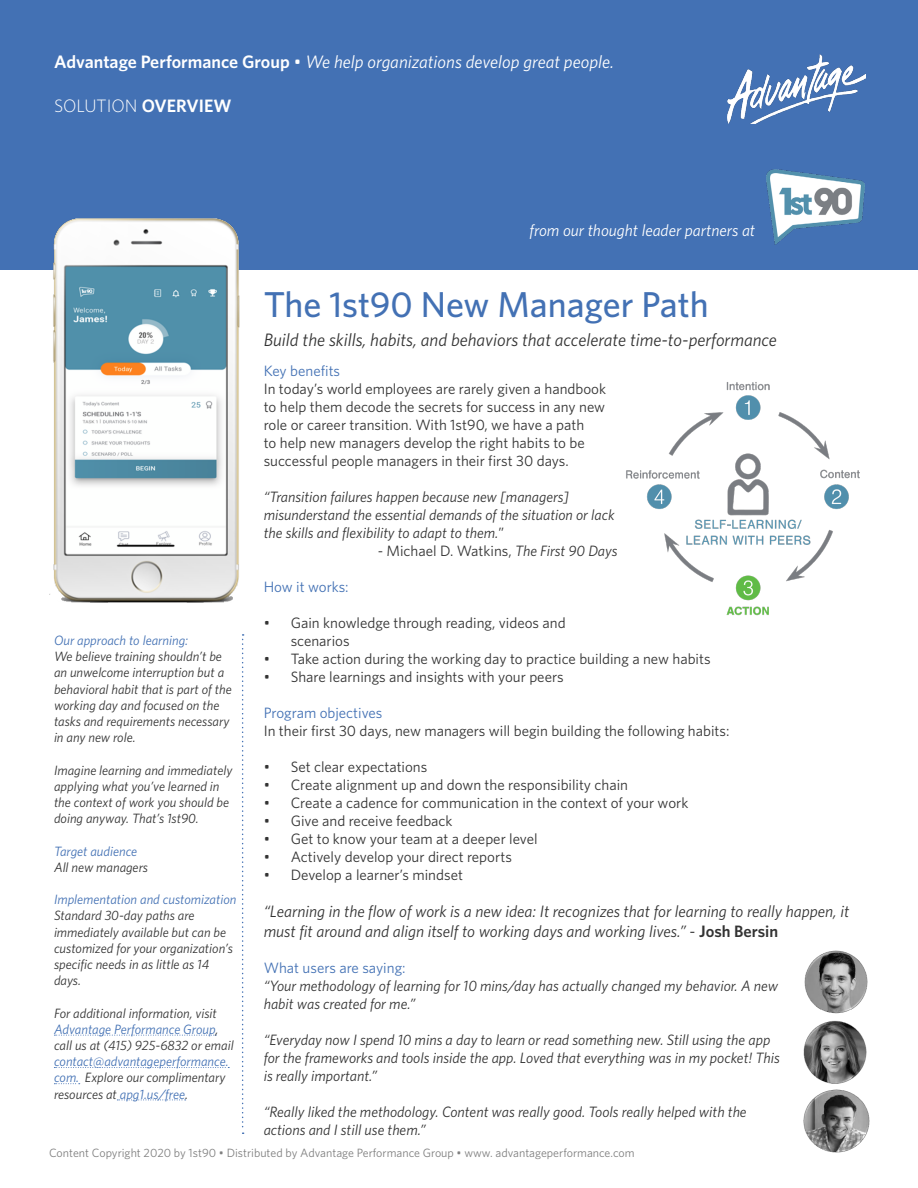
<style>
.page{position:relative;width:918px;height:1188px;background:#fff}
.page>*{position:absolute;margin:0;border:0;box-sizing:border-box;transform-origin:0 0}
.t1{font:500 36px "Whitney";color:#4371b4}
.t2{font:italic 18px "Whitney";color:#333}
.t3{font:italic 18px "Whitney";color:#fff}
.t4{font:300 18px "Whitney";color:#fff}
.t5{font:italic 16.5px/19.8px "Whitney";color:#333}
.t6{font:italic 16.5px "Whitney";color:#fff}
.t7{font:15px/18px "Whitney";color:#333}
.t8{font:italic 15px/18px "Whitney";color:#333}
.t9{font:15px "Whitney";color:#4371b4}
.t10{font:italic 13.5px/16.2px "Whitney";color:#333}
.t11{font:italic 13.5px/16.2px "Whitney";color:#4371b4}
.t12{font:12px "Whitney";color:#808080}
.s1{font-weight:600;font-style:normal}
.s2{font-style:normal}
.s3{font-weight:600}
.s4{font-style:italic}
.s5{color:#4371b4}
.s6{color:#333}
</style>
<div class="page">
<div style="left:0;top:0;width:918px;height:270px;background:#4371b4"></div>
<svg style="left:242px;top:634px;width:2px;height:500px"></svg>
<img style="left:727px;top:54px;width:139px;height:70px">
<svg style="left:54px;top:1035px;width:162px;height:1px"></svg>
<svg style="left:54px;top:1067px;width:175px;height:1px"></svg>
<svg style="left:54px;top:1083px;width:26px;height:1px"></svg>
<svg style="left:117px;top:1100px;width:69px;height:1px"></svg>
<img style="left:53px;top:218px;width:186px;height:385px">
<img style="left:626px;top:382px;width:234px;height:234px">
<img style="left:767px;top:169px;width:97px;height:76px">
<img style="left:803px;top:950px;width:67px;height:203px">
<p class="t3" style="left:54px;top:50px;width:562px"><span class="s1">Advantage Performance Group</span> <span class="s2">•</span> We help organizations develop great people.</p>
<p class="t4" style="left:54px;top:93px;width:179px">SOLUTION <span class="s3">OVERVIEW</span></p>
<p class="t6" style="left:529px;top:219px;width:227px">from our thought leader partners at</p>
<h1 class="t1" style="left:264px;top:280px;width:447px">The 1st90 New Manager Path</h1>
<p class="t2" style="left:264px;top:328px;width:515px">Build the skills, habits, and behaviors that accelerate time-to-performance</p>
<p class="t9" style="left:264px;top:360px;width:78px">Key benefits</p>
<p class="t7" style="left:264px;top:379px;width:344px">In today’s world employees are rarely given a handbook to help them decode the secrets for success in any new role or career transition. With 1st90, we have a path<br>to help new managers develop the right habits to be successful people managers in their first 30 days.</p>
<p class="t8" style="left:264px;top:487px;width:352px">“Transition failures happen because new [managers] misunderstand the essential demands of the situation or lack the skills and flexibility to adapt to them.<span class="s2">”</span></p>
<p class="t7" style="left:378px;top:541px;width:241px">- Michael D. Watkins, <span class="s4">The First 90 Days</span></p>
<p class="t9" style="left:264px;top:576px;width:86px">How it works:</p>
<p class="t7" style="left:291px;top:613px;width:276px;text-indent:-27px">• Gain knowledge through reading, videos and scenarios</p>
<p class="t7" style="left:264px;top:649px;width:448px">• Take action during the working day to practice building a new habits</p>
<p class="t7" style="left:264px;top:667px;width:301px">• Share learnings and insights with your peers</p>
<p class="t9" style="left:264px;top:702px;width:120px">Program objectives</p>
<p class="t7" style="left:264px;top:721px;width:467px">In their first 30 days, new managers will begin building the following habits:</p>
<p class="t7" style="left:264px;top:757px;width:165px">• Set clear expectations</p>
<p class="t7" style="left:264px;top:775px;width:366px">• Create alignment up and down the responsibility chain</p>
<p class="t7" style="left:264px;top:793px;width:426px">• Create a cadence for communication in the context of your work</p>
<p class="t7" style="left:264px;top:811px;width:190px">• Give and receive feedback</p>
<p class="t7" style="left:264px;top:829px;width:275px">• Get to know your team at a deeper level</p>
<p class="t7" style="left:264px;top:847px;width:250px">• Actively develop your direct reports</p>
<p class="t7" style="left:264px;top:865px;width:201px">• Develop a learner’s mindset</p>
<p class="t5" style="left:264px;top:901px;width:587px">“Learning in the flow of work is a new idea: It recognizes that for learning to really happen, it must fit around and align itself to working days and working lives.” <span class="s2">-</span> <span class="s1">Josh Bersin</span></p>
<p class="t9" style="left:264px;top:958px;width:143px">What users are saying:</p>
<p class="t8" style="left:264px;top:977px;width:516px">“Your methodology of learning for 10 mins/day has actually changed my behavior. A new habit was created for me.”</p>
<p class="t8" style="left:264px;top:1031px;width:518px">“Everyday now I spend 10 mins a day to learn or read something new. Still using the app for the frameworks and tools inside the app. Loved that everything was in my pocket! This is really important.”</p>
<p class="t8" style="left:264px;top:1103px;width:484px">“Really liked the methodology. Content was really good. Tools really helped with the actions and I still use them.”</p>
<p class="t12" style="left:49px;top:1145px;width:587px">Content Copyright 2020 by 1st90 • Distributed by Advantage Performance Group • www. advantageperformance.com</p>
<p class="t11" style="left:54px;top:632px;width:136px">Our approach to learning:</p>
<p class="t10" style="left:54px;top:648px;width:179px">We believe training shouldn’t be an unwelcome interruption but a behavioral habit that is part of the working day and focused on the tasks and requirements necessary in any new role.</p>
<p class="t10" style="left:54px;top:761px;width:180px">Imagine learning and immediately applying what you’ve learned in the context of work you should be doing anyway. That’s 1st90.</p>
<p class="t11" style="left:54px;top:842px;width:85px">Target audience</p>
<p class="t10" style="left:54px;top:859px;width:96px">All new managers</p>
<p class="t11" style="left:54px;top:891px;width:184px">Implementation and customization</p>
<p class="t10" style="left:54px;top:907px;width:180px">Standard 30-day paths are immediately available but can be customized for your organization’s specific needs in as little as 14 days.</p>
<p class="t10" style="left:54px;top:1004px;width:181px">For additional information, visit<br><span class="s5">Advantage Performance Group</span>, call us at (415) 925-6832 or email</p>
<p class="t11" style="left:54px;top:1053px;width:176px">contact@advantageperformance. com. <span class="s6">Explore our complimentary resources at</span> apg1.us/free<span class="s6">.</span></p>
</div>
